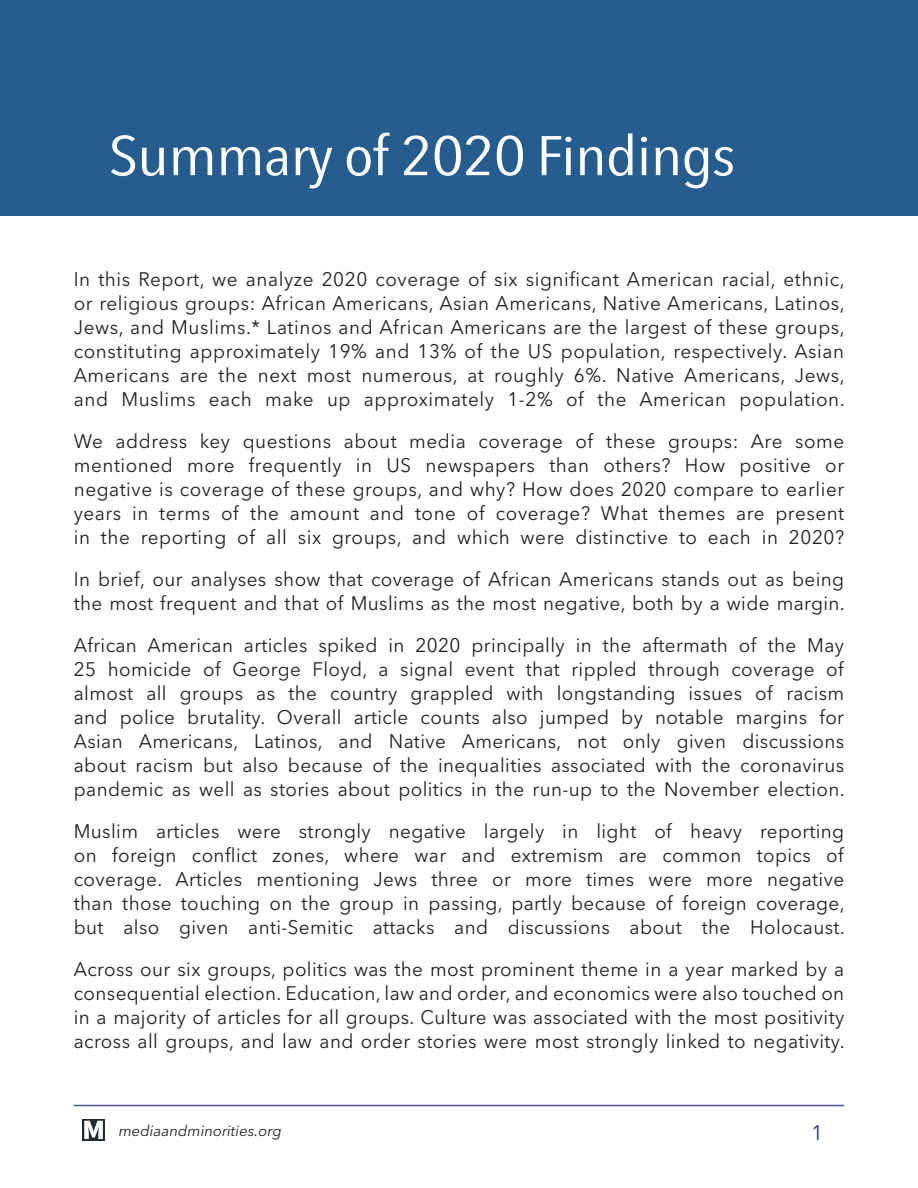
<style>
.page{position:relative;width:918px;height:1188px;background:#fff}
.page>*{position:absolute;margin:0;border:0;box-sizing:border-box;transform-origin:0 0}
.t1{font:condensed 55.2px "Avenir Next LT Pro";letter-spacing:-.02em;color:#fff;scale:1.25 1}
.t2{font:21px "Avenir Next LT Pro";color:#25408f}
.t3{font:19.5px/24px "Avenir Next LT Pro";letter-spacing:.02em;color:#231f20;text-align:justify}
.t4{font:italic 15px "Avenir Next LT Pro";color:#231f20}
</style>
<div class="page">
<hr style="left:74px;top:1105px;width:770px;height:1px;background:#253f8e">
<img style="left:83px;top:1119px;width:22px;height:22px">
<div style="left:0;top:0;width:917px;height:215px;background:#265c8e"></div>
<div style="left:0;top:0;width:918px;height:216px;border:2px solid #265c8e"></div>
<p class="t1" style="left:108px;top:123px;width:503px">Summary of 2020 Findings</p>
<p class="t3" style="left:74px;top:267px;width:773px">In this Report, we analyze 2020 coverage of six significant American racial, ethnic, or religious groups: African Americans, Asian Americans, Native Americans, Latinos, Jews, and Muslims.* Latinos and African Americans are the largest of these groups, constituting approximately 19% and 13% of the US population, respectively. Asian Americans are the next most numerous, at roughly 6%. Native Americans, Jews, and Muslims each make up approximately 1-2% of the American population.</p>
<p class="t3" style="left:74px;top:429px;width:772px">We address key questions about media coverage of these groups: Are some mentioned more frequently in US newspapers than others? How positive or negative is coverage of these groups, and why? How does 2020 compare to earlier years in terms of the amount and tone of coverage? What themes are present in the reporting of all six groups, and which were distinctive to each in 2020?</p>
<p class="t3" style="left:74px;top:567px;width:773px">In brief, our analyses show that coverage of African Americans stands out as being the most frequent and that of Muslims as the most negative, both by a wide margin.</p>
<p class="t3" style="left:74px;top:633px;width:772px">African American articles spiked in 2020 principally in the aftermath of the May 25 homicide of George Floyd, a signal event that rippled through coverage of almost all groups as the country grappled with longstanding issues of racism and police brutality. Overall article counts also jumped by notable margins for Asian Americans, Latinos, and Native Americans, not only given discussions about racism but also because of the inequalities associated with the coronavirus pandemic as well as stories about politics in the run-up to the November election.</p>
<p class="t3" style="left:74px;top:819px;width:773px">Muslim articles were strongly negative largely in light of heavy reporting on foreign conflict zones, where war and extremism are common topics of coverage. Articles mentioning Jews three or more times were more negative than those touching on the group in passing, partly because of foreign coverage, but also given anti-Semitic attacks and discussions about the Holocaust.</p>
<p class="t3" style="left:74px;top:957px;width:772px">Across our six groups, politics was the most prominent theme in a year marked by a consequential election. Education, law and order, and economics were also touched on in a majority of articles for all groups. Culture was associated with the most positivity across all groups, and law and order stories were most strongly linked to negativity.</p>
<p class="t4" style="left:119px;top:1122px;width:164px">mediaandminorities.org</p>
<p class="t2" style="left:811px;top:1120px;width:14px">1</p>
</div>
